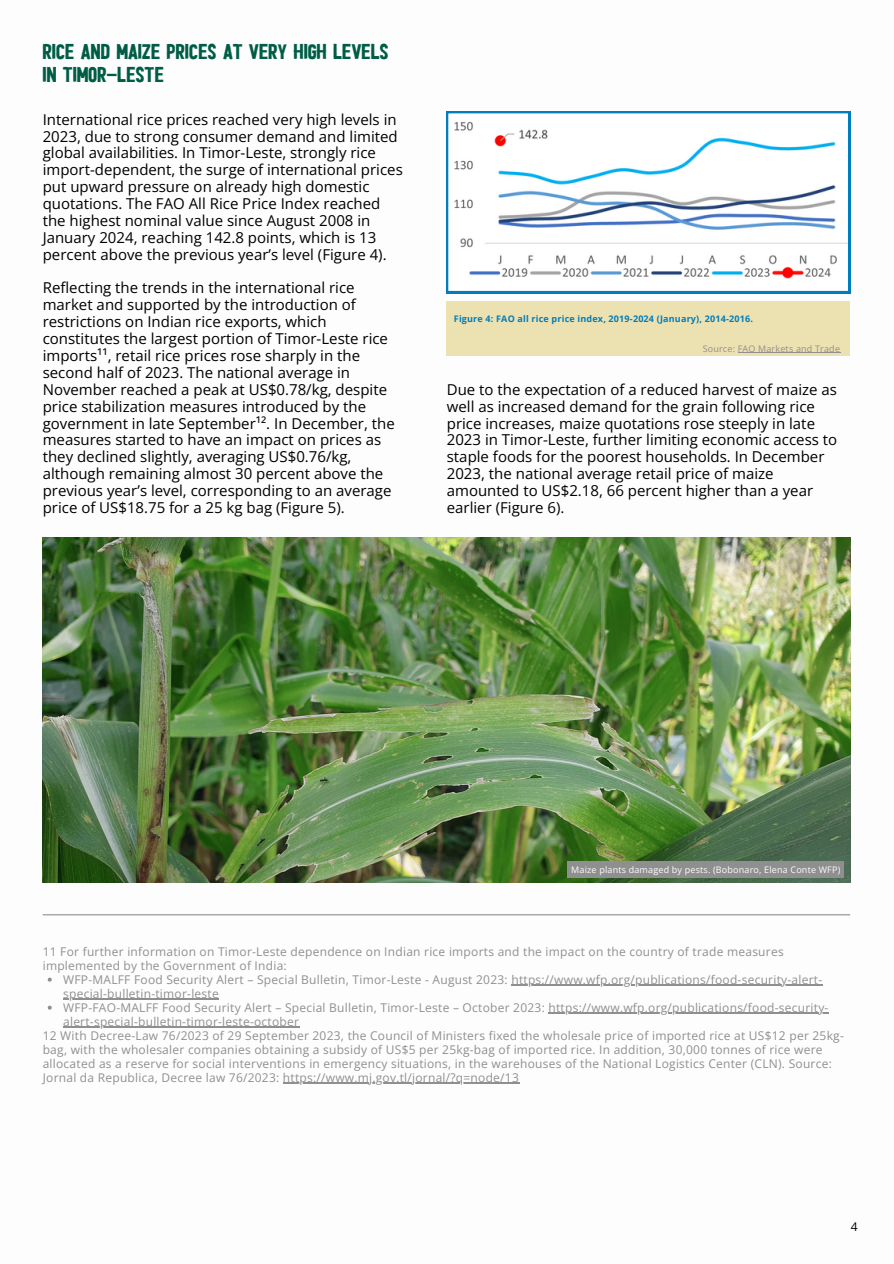
<style>
.page{position:relative;width:894px;height:1264px;background:#fff}
.page>*{position:absolute;margin:0;border:0;box-sizing:border-box;transform-origin:0 0}
.t1{font:21px/22.5px "HALDENSOLID";letter-spacing:.02em;color:#005d45}
.t2{font:15px/16.8px "Open Sans";color:#000}
.t3{font:12px/14px "Open Sans";letter-spacing:.02em;color:#8f8f90}
.t4{font:12px "Open Sans";color:#000}
.t5{font:700 9px "Open Sans";letter-spacing:.02em;color:#007dbc}
.t6{font:9px "Open Sans";letter-spacing:.02em;color:#fdfdfd}
.t7{font:9px "Open Sans";letter-spacing:.02em;color:#918e8e}
</style>
<div class="page">
<hr style="left:43px;top:914px;width:807px;height:1px;background:#8f8f90">
<svg style="left:446px;top:111px;width:404px;height:182px"></svg>
<svg style="left:48px;top:977px;width:4px;height:4px"></svg>
<hr style="left:511px;top:984px;width:311px;height:1px;background:#8f8f90">
<hr style="left:63px;top:998px;width:156px;height:1px;background:#8f8f90">
<svg style="left:48px;top:1005px;width:4px;height:4px"></svg>
<hr style="left:548px;top:1012px;width:280px;height:1px;background:#8f8f90">
<hr style="left:63px;top:1026px;width:236px;height:1px;background:#8f8f90">
<hr style="left:283px;top:1082px;width:236px;height:1px;background:#8f8f90">
<div style="left:446px;top:301px;width:403px;height:55px;background:#ece1b1"></div>
<hr style="left:737px;top:352px;width:103px;height:1px;background:#918e8e">
<img style="left:43px;top:537px;width:806px;height:345px">
<div style="left:567px;top:861px;width:276px;height:16px;background:#8f8f90"></div>
<h1 class="t1" style="left:43px;top:43px;width:347px">RICE AND MAIZE PRICES AT VERY HIGH LEVELS<br>IN TIMOR-LESTE</h1>
<p class="t2" style="left:43px;top:110px;width:361px">International rice prices reached very high levels in 2023, due to strong consumer demand and limited global availabilities. In Timor-Leste, strongly rice import-dependent, the surge of international prices put upward pressure on already high domestic quotations. The FAO All Rice Price Index reached the highest nominal value since August 2008 in January 2024, reaching 142.8 points, which is 13 percent above the previous year’s level (Figure 4).</p>
<p class="t2" style="left:43px;top:279px;width:353px">Reflecting the trends in the international rice market and supported by the introduction of restrictions on Indian rice exports, which constitutes the largest portion of Timor-Leste rice imports¹¹, retail rice prices rose sharply in the second half of 2023. The national average in November reached a peak at US$0.78/kg, despite price stabilization measures introduced by the government in late September¹². In December, the measures started to have an impact on prices as they declined slightly, averaging US$0.76/kg, although remaining almost 30 percent above the previous year’s level, corresponding to an average price of US$18.75 for a 25 kg bag (Figure 5).</p>
<p class="t5" style="left:454px;top:313px;width:300px">Figure 4: FAO all rice price index, 2019-2024 (January), 2014-2016.</p>
<p class="t7" style="left:702px;top:342px;width:139px">Source: FAO Markets and Trade</p>
<p class="t2" style="left:446px;top:380px;width:392px">Due to the expectation of a reduced harvest of maize as well as increased demand for the grain following rice price increases, maize quotations rose steeply in late 2023 in Timor-Leste, further limiting economic access to staple foods for the poorest households. In December 2023, the national average retail price of maize amounted to US$2.18, 66 percent higher than a year earlier (Figure 6).</p>
<p class="t6" style="left:571px;top:863px;width:270px">Maize plants damaged by pests. (Bobonaro, Elena Conte WFP)</p>
<p class="t3" style="left:43px;top:944px;width:742px">11 For further information on Timor-Leste dependence on Indian rice imports and the impact on the country of trade measures implemented by the Government of India:</p>
<p class="t3" style="left:63px;top:972px;width:760px">WFP-MALFF Food Security Alert – Special Bulletin, Timor-Leste - August 2023: https://www.wfp.org/publications/food-security-alert-</p>
<p class="t3" style="left:63px;top:986px;width:157px">special-bulletin-timor-leste</p>
<p class="t3" style="left:63px;top:1000px;width:766px">WFP-FAO-MALFF Food Security Alert – Special Bulletin, Timor-Leste – October 2023: https://www.wfp.org/publications/food-security-</p>
<p class="t3" style="left:63px;top:1014px;width:237px">alert-special-bulletin-timor-leste-october</p>
<p class="t3" style="left:43px;top:1028px;width:802px">12 With Decree-Law 76/2023 of 29 September 2023, the Council of Ministers fixed the wholesale price of imported rice at US$12 per 25kg-</p>
<p class="t3" style="left:43px;top:1042px;width:781px">bag, with the wholesaler companies obtaining a subsidy of US$5 per 25kg-bag of imported rice. In addition, 30,000 tonnes of rice were</p>
<p class="t3" style="left:43px;top:1056px;width:790px">allocated as a reserve for social interventions in emergency situations, in the warehouses of the National Logistics Center (CLN). Source:</p>
<p class="t3" style="left:43px;top:1070px;width:477px">Jornal da Republica, Decree law 76/2023: https://www.mj.gov.tl/jornal/?q=node/13</p>
<p class="t4" style="left:850px;top:1217px;width:8px">4</p>
</div>
